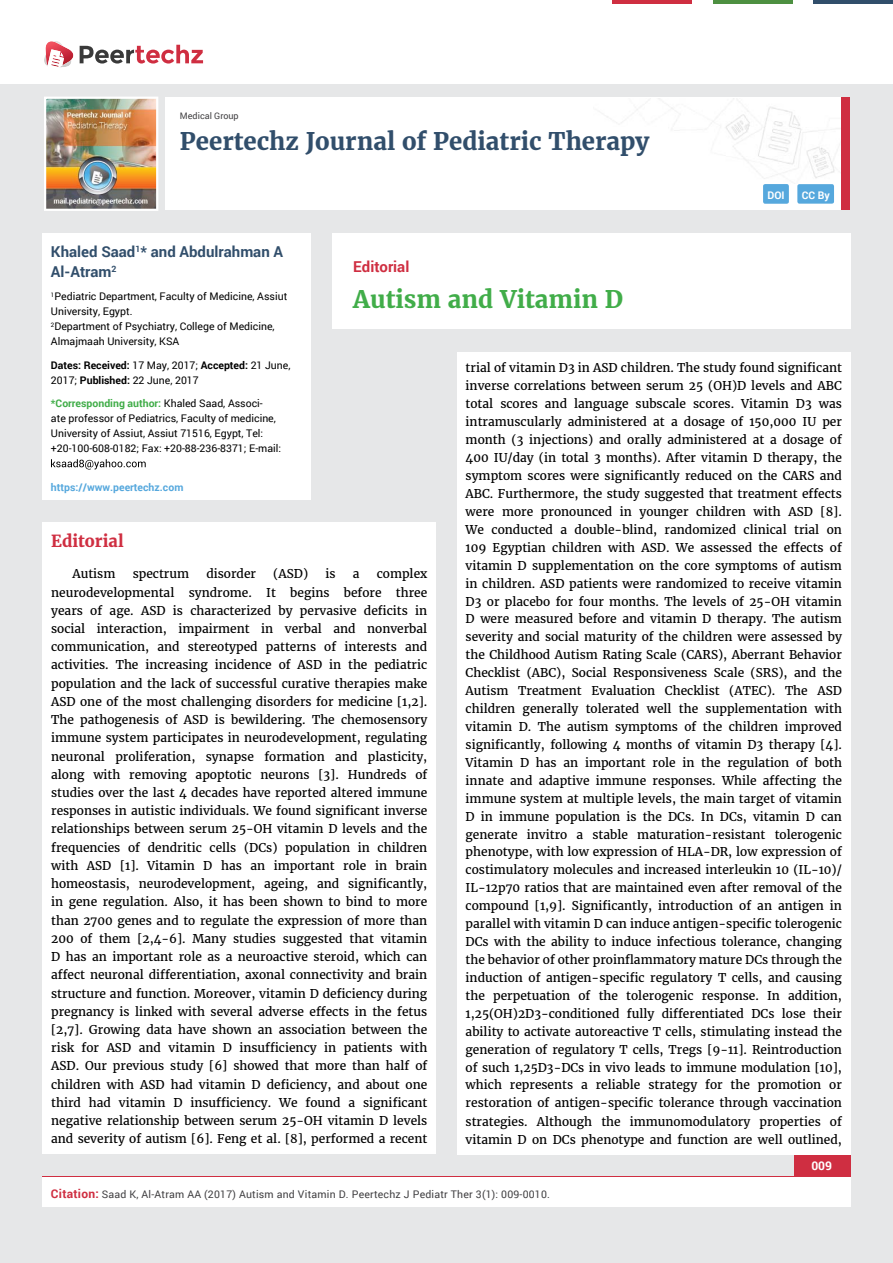
<style>
.page{position:relative;width:893px;height:1263px;background:#e6e7e8}
.page>*{position:absolute;margin:0;border:0;box-sizing:border-box;transform-origin:0 0}
.t1{font:700 24px "Merriweather";color:#314e6b}
.t2{font:700 24px "Merriweather";color:#41ad49}
.t3{font:700 16.5px "Merriweather";color:#cf2e41}
.t4{font:700 15px/19.5px "Roboto";color:#314e6b}
.t5{font:700 15px "Roboto";color:#cf2e41}
.t6{font:12px/18px "Merriweather";color:#000;text-align:justify}
.t7{font:700 12px "Roboto";color:#fff}
.t8{font:10.5px/15px "Roboto";color:#000}
.t9{font:10.5px "Roboto";letter-spacing:.02em;color:#414042}
.t10{font:700 10.5px/15px "Roboto";color:#000}
.t11{font:700 10.5px "Roboto";color:#56a8dd}
.t12{font:700 10.5px "Roboto";color:#fff}
.t13{font:9px "Roboto";color:#414042}
.s1{font-weight:400}
.s2{font-weight:700;color:#41ad49}
.s3{font-weight:700;font-size:12px;color:#cf2e41}
</style>
<div class="page">
<div style="left:165px;top:98px;width:684px;height:112px;background:#fff"></div>
<img style="left:607px;top:101px;width:234px;height:78px">
<div style="left:841px;top:98px;width:8px;height:112px;background:#cf2e41"></div>
<img style="left:44px;top:97px;width:114px;height:114px">
<div style="left:0;top:0;width:893px;height:83px;background:#fff"></div>
<svg style="left:44px;top:41px;width:159px;height:27px"></svg>
<hr style="left:713px;top:0;width:79px;height:3px;background:#4d9041">
<hr style="left:612px;top:0;width:80px;height:3px;background:#cf2e41">
<hr style="left:813px;top:0;width:80px;height:3px;background:#314e6b">
<div style="left:794px;top:1154px;width:56px;height:43px;background:#cf2e41"></div>
<div style="left:42px;top:1177px;width:808px;height:30px;background:#fff"></div>
<div style="left:763px;top:184px;width:26px;height:20px;background:#56a8dd;border-radius:2px"></div>
<div style="left:797px;top:184px;width:37px;height:20px;background:#56a8dd;border-radius:2px"></div>
<div style="left:332px;top:233px;width:518px;height:96px;background:#fff"></div>
<div style="left:42px;top:233px;width:269px;height:266px;background:#fff"></div>
<svg style="left:51px;top:459px;width:95px;height:11px"></svg>
<div style="left:43px;top:523px;width:393px;height:631px;background:#fff"></div>
<div style="left:457px;top:352px;width:393px;height:802px;background:#fff"></div>
<p class="t13" style="left:180px;top:110px;width:60px">Medical Group</p>
<h1 class="t1" style="left:180px;top:126px;width:471px">Peertechz Journal of Pediatric Therapy</h1>
<p class="t12" style="left:767px;top:188px;width:19px">DOI</p>
<p class="t12" style="left:802px;top:188px;width:29px">CC By</p>
<p class="t4" style="left:51px;top:242px;width:234px">Khaled Saad<sup>1</sup>* and Abdulrahman A<br>Al-Atram<sup>2</sup></p>
<p class="t8" style="left:51px;top:289px;width:238px"><sup>1</sup>Pediatric Department, Faculty of Medicine, Assiut University, Egypt.<br><sup>2</sup>Department of Psychiatry, College of Medicine, Almajmaah University, KSA</p>
<p class="t10" style="left:51px;top:357px;width:241px">Dates: Received: <span class="s1">17 May, 2017;</span> Accepted: <span class="s1">21 June,<br>2017;</span> Published: <span class="s1">22 June, 2017</span></p>
<p class="t8" style="left:51px;top:396px;width:232px"><span class="s2">*Corresponding author:</span> Khaled Saad, Associ-<br>ate professor of Pediatrics, Faculty of medicine, University of Assiut, Assiut 71516, Egypt, Tel: +20-100-608-0182; Fax: +20-88-236-8371; E-mail:</p>
<p class="t11" style="left:51px;top:480px;width:134px">https://www.peertechz.com</p>
<p class="t5" style="left:353px;top:256px;width:58px">Editorial</p>
<h1 class="t2" style="left:353px;top:284px;width:272px">Autism and Vitamin D</h1>
<p class="t6" style="left:466px;top:359px;width:378px">trial of vitamin D3 in ASD children. The study found significant inverse correlations between serum 25 (OH)D levels and ABC total scores and language subscale scores. Vitamin D3 was intramuscularly administered at a dosage of 150,000 IU per month (3 injections) and orally administered at a dosage of 400 IU/day (in total 3 months). After vitamin D therapy, the symptom scores were significantly reduced on the CARS and ABC. Furthermore, the study suggested that treatment effects were more pronounced in younger children with ASD [8].<br>We conducted a double-blind, randomized clinical trial on 109 Egyptian children with ASD. We assessed the effects of vitamin D supplementation on the core symptoms of autism in children. ASD patients were randomized to receive vitamin D3 or placebo for four months. The levels of 25-OH vitamin D were measured before and vitamin D therapy. The autism severity and social maturity of the children were assessed by the Childhood Autism Rating Scale (CARS), Aberrant Behavior Checklist (ABC), Social Responsiveness Scale (SRS), and the Autism Treatment Evaluation Checklist (ATEC). The ASD children generally tolerated well the supplementation with vitamin D. The autism symptoms of the children improved significantly, following 4 months of vitamin D3 therapy [4].<br>Vitamin D has an important role in the regulation of both innate and adaptive immune responses. While affecting the immune system at multiple levels, the main target of vitamin D in immune population is the DCs. In DCs, vitamin D can generate invitro a stable maturation-resistant tolerogenic phenotype, with low expression of HLA-DR, low expression of costimulatory molecules and increased interleukin 10 (IL-10)/ IL-12p70 ratios that are maintained even after removal of the compound [1,9]. Significantly, introduction of an antigen in parallel with vitamin D can induce antigen-specific tolerogenic DCs with the ability to induce infectious tolerance, changing the behavior of other proinflammatory mature DCs through the induction of antigen-specific regulatory T cells, and causing the perpetuation of the tolerogenic response. In addition, 1,25(OH)2D3-conditioned fully differentiated DCs lose their ability to activate autoreactive T cells, stimulating instead the generation of regulatory T cells, Tregs [9-11]. Reintroduction of such 1,25D3-DCs in vivo leads to immune modulation [10], which represents a reliable strategy for the promotion or restoration of antigen-specific tolerance through vaccination strategies. Although the immunomodulatory properties of vitamin D on DCs phenotype and function are well outlined,</p>
<h2 class="t3" style="left:51px;top:531px;width:74px">Editorial</h2>
<p class="t6" style="left:72px;top:565px;width:44px">Autism</p>
<p class="t6" style="left:133px;top:565px;width:58px">spectrum</p>
<p class="t6" style="left:206px;top:565px;width:51px">disorder</p>
<p class="t6" style="left:273px;top:565px;width:36px">(ASD)</p>
<p class="t6" style="left:325px;top:565px;width:12px">is</p>
<p class="t6" style="left:353px;top:565px;width:8px">a</p>
<p class="t6" style="left:51px;top:565px;width:378px;text-indent:326px">complex neurodevelopmental syndrome. It begins before three years of age. ASD is characterized by pervasive deficits in social interaction, impairment in verbal and nonverbal communication, and stereotyped patterns of interests and activities. The increasing incidence of ASD in the pediatric population and the lack of successful curative therapies make ASD one of the most challenging disorders for medicine [1,2].<br>The pathogenesis of ASD is bewildering. The chemosensory immune system participates in neurodevelopment, regulating neuronal proliferation, synapse formation and plasticity, along with removing apoptotic neurons [3]. Hundreds of studies over the last 4 decades have reported altered immune responses in autistic individuals. We found significant inverse relationships between serum 25-OH vitamin D levels and the frequencies of dendritic cells (DCs) population in children with ASD [1]. Vitamin D has an important role in brain homeostasis, neurodevelopment, ageing, and significantly, in gene regulation. Also, it has been shown to bind to more than 2700 genes and to regulate the expression of more than 200 of them [2,4-6]. Many studies suggested that vitamin D has an important role as a neuroactive steroid, which can affect neuronal differentiation, axonal connectivity and brain structure and function. Moreover, vitamin D deficiency during pregnancy is linked with several adverse effects in the fetus [2,7]. Growing data have shown an association between the risk for ASD and vitamin D insufficiency in patients with ASD. Our previous study [6] showed that more than half of children with ASD had vitamin D deficiency, and about one third had vitamin D insufficiency. We found a significant negative relationship between serum 25-OH vitamin D levels and severity of autism [6]. Feng et al. [8], performed a recent</p>
<p class="t9" style="left:51px;top:1187px;width:500px"><span class="s3">Citation:</span> Saad K, Al-Atram AA (2017) Autism and Vitamin D. Peertechz J Pediatr Ther 3(1): 009-0010.</p>
<p class="t7" style="left:811px;top:1158px;width:22px">009</p>
</div>
